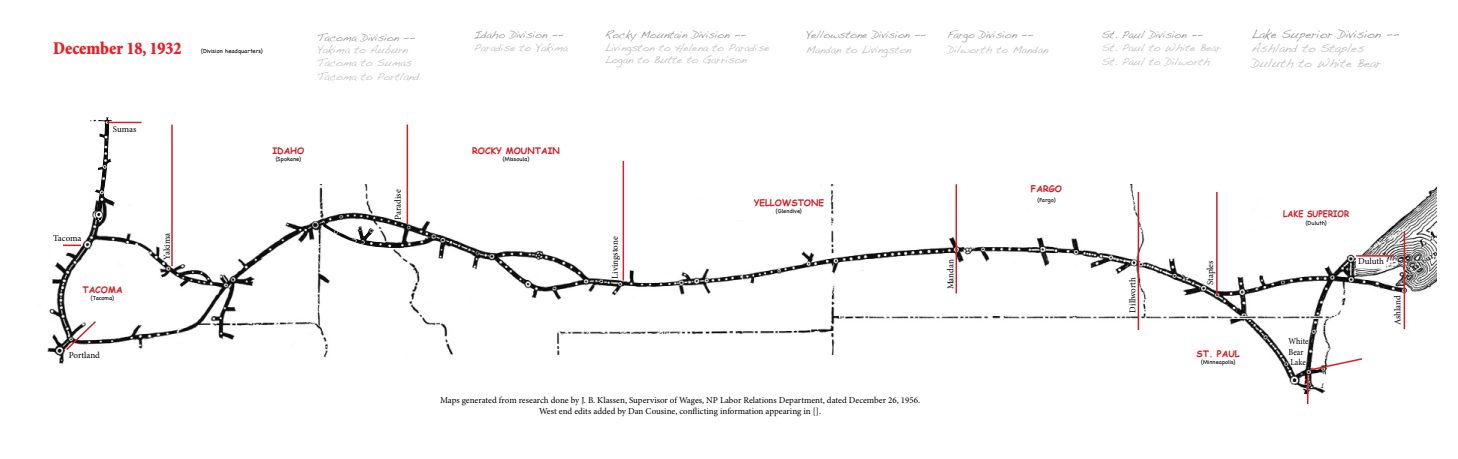
<style>
.page{position:relative;width:1458px;height:459px;background:#fff}
.page>*{position:absolute;margin:0;border:0;box-sizing:border-box;transform-origin:0 0}
.t1{font:900 18px "Minion Std";color:#ed1d24;scale:.9 1}
.t2{font:12px/14.4px "Handwriting Dakota";color:#bcbec0}
.t3{font:12px "Handwriting Dakota";color:#939598}
.t4{font:10.5px/12.6px "Handwriting Dakota";color:#bcbec0}
.t5{font:10.5px "Handwriting Dakota";color:#939598}
.t6{font:9px/10.8px "Minion Pro";color:#000;text-align:center}
.t7{font:700 9px "Comic Sans MS";color:#cf2027}
.t8{font:9px/10.8px "Minion Pro";color:#000;scale:.9 1}
.t9{font:700 9px "Comic Sans MS";color:#cf2027;scale:.9 1}
.t10{font:300 6px "Chalkboard SE";color:#000}
</style>
<div class="page">
<img style="left:47px;top:184px;width:1390px;height:209px">
<hr style="left:956px;top:184px;width:1px;height:109px;background:#d2232a">
<hr style="left:1216px;top:192px;width:2px;height:103px;background:#cf2027">
<hr style="left:1404px;top:232px;width:1px;height:97px;background:#cf2027">
<hr style="left:1138px;top:192px;width:1px;height:138px;background:#cf2027">
<svg style="left:65px;top:319px;width:33px;height:33px"></svg>
<hr style="left:623px;top:161px;width:1px;height:120px;background:#d2232a">
<img style="left:323px;top:221px;width:81px;height:27px">
<hr style="left:171px;top:125px;width:2px;height:141px;background:#cf2027">
<img style="left:90px;top:117px;width:23px;height:103px">
<hr style="left:107px;top:122px;width:35px;height:1px;background:#d2232a">
<svg style="left:63px;top:245px;width:18px;height:1px"></svg>
<hr style="left:407px;top:125px;width:1px;height:99px;background:#cf2027">
<div style="left:1356px;top:256px;width:30px;height:13px;background:#fff;border:1px solid #fff"></div>
<hr style="left:1356px;top:255px;width:38px;height:2px;background:#cf2027">
<svg style="left:1307px;top:357px;width:57px;height:47px"></svg>
<h1 class="t1" style="left:53px;top:39px;width:144px">December 18, 1932</h1>
<p class="t6" style="left:113px;top:124px;width:25px">Sumas</p>
<p class="t6" style="left:53px;top:233px;width:30px">Tacoma</p>
<p class="t7" style="left:82px;top:283px;width:42px">TACOMA</p>
<p class="t10" style="left:91px;top:293px;width:25px">(Tacoma)</p>
<p class="t6" style="left:162px;top:260px;width:28px;rotate:-90deg">Yakima</p>
<p class="t10" style="left:201px;top:46px;width:63px">(Division headquarters)</p>
<p class="t5" style="left:317px;top:31px;width:99px">Tacoma Division --</p>
<p class="t4" style="left:317px;top:43px;width:96px">Yakima to Auburn<br>Tacoma to Sumas</p>
<p class="t4" style="left:317px;top:70px;width:103px">Tacoma to Portland</p>
<p class="t7" style="left:272px;top:144px;width:34px">IDAHO</p>
<p class="t10" style="left:276px;top:154px;width:27px">(Spokane)</p>
<p class="t6" style="left:393px;top:220px;width:32px;rotate:-90deg">Paradise</p>
<p class="t6" style="left:69px;top:349px;width:33px">Portland</p>
<p class="t5" style="left:474px;top:29px;width:91px">Idaho Division --</p>
<p class="t4" style="left:474px;top:41px;width:95px">Paradise to Yakima</p>
<p class="t7" style="left:472px;top:144px;width:89px">ROCKY MOUNTAIN</p>
<p class="t10" style="left:503px;top:154px;width:28px">(Missoula)</p>
<p class="t5" style="left:605px;top:29px;width:142px">Rocky Mountain Division --</p>
<p class="t4" style="left:605px;top:41px;width:166px">Livingston to Helena to Paradise<br>Logan to Butte to Garrison</p>
<p class="t5" style="left:806px;top:29px;width:122px">Yellowstone Division --</p>
<p class="t4" style="left:806px;top:43px;width:107px">Mandan to Livingston</p>
<p class="t6" style="left:610px;top:279px;width:44px;rotate:-90deg">Livingstone</p>
<p class="t7" style="left:754px;top:196px;width:72px">YELLOWSTONE</p>
<p class="t10" style="left:776px;top:205px;width:27px">(Glendive)</p>
<p class="t6" style="left:440px;top:395px;width:482px">Maps generated from research done by J. B. Klassen, Supervisor of Wages, NP Labor Relations Department, dated December 26, 1956.<br>West end edits added by Dan Cousine, conflicting information appearing in [].</p>
<p class="t5" style="left:947px;top:29px;width:87px">Fargo Division --</p>
<p class="t4" style="left:947px;top:43px;width:103px">Dilworth to Mandan</p>
<p class="t6" style="left:945px;top:289px;width:32px;rotate:-90deg">Mandan</p>
<p class="t7" style="left:1031px;top:182px;width:33px">FARGO</p>
<p class="t10" style="left:1037px;top:195px;width:20px">(Fargo)</p>
<p class="t5" style="left:1102px;top:29px;width:102px">St. Paul Division --</p>
<p class="t4" style="left:1102px;top:40px;width:121px;line-height:14.4px">St. Paul to White Bear<br>St. Paul to Dilworth</p>
<h2 class="t3" style="left:1251px;top:27px;width:149px">Lake Superior Division --</h2>
<h2 class="t2" style="left:1251px;top:41px;width:131px">Ashland to Staples<br>Duluth to White Bear</h2>
<p class="t6" style="left:1127px;top:313px;width:37px;rotate:-90deg">Dillworth</p>
<p class="t6" style="left:1205px;top:285px;width:26px;rotate:-90deg">Staples</p>
<p class="t7" style="left:1197px;top:347px;width:45px">ST. PAUL</p>
<p class="t10" style="left:1201px;top:357px;width:36px">(Minneapolis)</p>
<p class="t9" style="left:1283px;top:208px;width:75px">LAKE SUPERIOR</p>
<p class="t10" style="left:1306px;top:217px;width:22px">(Duluth)</p>
<p class="t8" style="left:1288px;top:336px;width:24px">White<br>Bear<br>Lake</p>
<p class="t6" style="left:1358px;top:256px;width:27px">Duluth</p>
<p class="t6" style="left:1392px;top:325px;width:32px;rotate:-90deg">Ashland</p>
</div>
